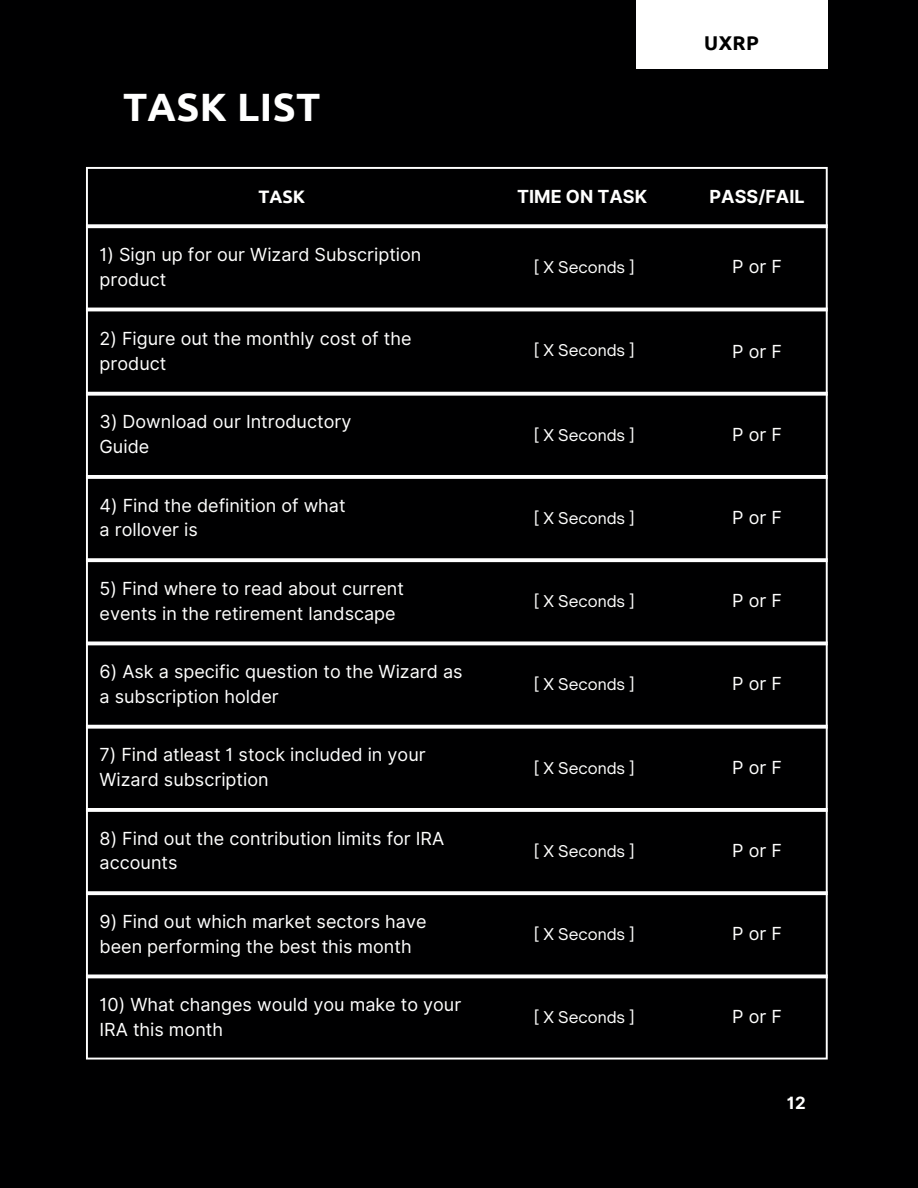
<style>
.page{position:relative;width:918px;height:1188px;background:#000001}
.page>*{position:absolute;margin:0;border:0;box-sizing:border-box;transform-origin:0 0}
.t1{font:700 39.45px "Ubuntu";letter-spacing:.01em;color:#fff}
.t2{font:700 19.95px "Ubuntu";color:#000}
.t3{font:18px/24.8px "Inter";color:#fff}
.t4{font:700 18px "Inter";color:#fff}
.t5{font:700 18px "Ubuntu";color:#fff}
.t6{font:700 16.95px "Inter";color:#fff}
.t7{font:15.6px "Open Sauce One";color:#fff}
</style>
<div class="page">
<hr style="left:86px;top:169px;width:2px;height:889px;background:#fff">
<hr style="left:826px;top:169px;width:2px;height:889px;background:#fff">
<hr style="left:86px;top:167px;width:742px;height:2px;background:#fff">
<hr style="left:86px;top:1058px;width:742px;height:2px;background:#fff">
<svg style="left:88px;top:224px;width:740px;height:4px;background:#ececec"></svg>
<hr style="left:86px;top:308px;width:742px;height:3px;background:#fff">
<svg style="left:88px;top:392px;width:740px;height:4px;background:#e7e7e7"></svg>
<svg style="left:88px;top:475px;width:740px;height:4px;background:#f7f7f7"></svg>
<svg style="left:88px;top:558px;width:740px;height:4px;background:#efefef"></svg>
<svg style="left:88px;top:641px;width:740px;height:4px;background:#dfdfdf"></svg>
<svg style="left:88px;top:725px;width:740px;height:4px;background:#e7e7e7"></svg>
<svg style="left:88px;top:808px;width:740px;height:4px;background:#f7f7f7"></svg>
<svg style="left:88px;top:891px;width:740px;height:4px;background:#efefef"></svg>
<svg style="left:88px;top:974px;width:740px;height:4px;background:#dfdfdf"></svg>
<div style="left:636px;top:0;width:191px;height:69px;background:#fff"></div>
<p class="t1" style="left:123px;top:84px;width:199px">TASK LIST</p>
<p class="t2" style="left:704px;top:31px;width:56px">UXRP</p>
<p class="t5" style="left:258px;top:186px;width:48px">TASK</p>
<p class="t4" style="left:517px;top:185px;width:132px">TIME ON TASK</p>
<p class="t4" style="left:710px;top:185px;width:96px">PASS/FAIL</p>
<p class="t3" style="left:100px;top:242px;width:323px">1) Sign up for our Wizard Subscription product</p>
<p class="t7" style="left:534px;top:258px;width:103px">[ X Seconds ]</p>
<p class="t3" style="left:732px;top:254px;width:51px">PorF</p>
<p class="t3" style="left:100px;top:326px;width:313px">2) Figure out the monthly cost of the product</p>
<p class="t7" style="left:534px;top:341px;width:103px">[ X Seconds ]</p>
<p class="t3" style="left:732px;top:339px;width:51px">PorF</p>
<p class="t3" style="left:100px;top:409px;width:253px">3) Download our Introductory</p>
<p class="t3" style="left:100px;top:434px;width:51px">Guide</p>
<p class="t3" style="left:100px;top:493px;width:248px">4) Find the definition of what</p>
<p class="t3" style="left:100px;top:517px;width:100px">a rollover is</p>
<p class="t3" style="left:100px;top:576px;width:306px">5) Find where to read about current events in the retirement landscape</p>
<p class="t3" style="left:100px;top:659px;width:364px">6) Ask a specific question to the Wizard as a subscription holder</p>
<p class="t3" style="left:100px;top:742px;width:328px">7) Find atleast 1 stock included in your<br>Wizard subscription</p>
<p class="t3" style="left:100px;top:826px;width:346px">8) Find out the contribution limits for IRA accounts</p>
<p class="t3" style="left:100px;top:909px;width:328px">9) Find out which market sectors have been performing the best this month</p>
<p class="t3" style="left:100px;top:992px;width:363px">10) What changes would you make to your<br>IRA this month</p>
<p class="t7" style="left:534px;top:425px;width:103px">[ X Seconds ]</p>
<p class="t3" style="left:732px;top:422px;width:51px">PorF</p>
<p class="t7" style="left:534px;top:508px;width:103px">[ X Seconds ]</p>
<p class="t3" style="left:732px;top:505px;width:51px">PorF</p>
<p class="t7" style="left:534px;top:592px;width:103px">[ X Seconds ]</p>
<p class="t3" style="left:732px;top:588px;width:51px">PorF</p>
<p class="t7" style="left:534px;top:675px;width:103px">[ X Seconds ]</p>
<p class="t3" style="left:732px;top:671px;width:51px">PorF</p>
<p class="t7" style="left:534px;top:758px;width:103px">[ X Seconds ]</p>
<p class="t3" style="left:732px;top:755px;width:51px">PorF</p>
<p class="t7" style="left:534px;top:841px;width:103px">[ X Seconds ]</p>
<p class="t3" style="left:732px;top:838px;width:51px">PorF</p>
<p class="t7" style="left:534px;top:925px;width:103px">[ X Seconds ]</p>
<p class="t3" style="left:732px;top:921px;width:51px">PorF</p>
<p class="t7" style="left:534px;top:1008px;width:103px">[ X Seconds ]</p>
<p class="t3" style="left:732px;top:1004px;width:51px">PorF</p>
<p class="t6" style="left:787px;top:1093px;width:21px">12</p>
</div>
